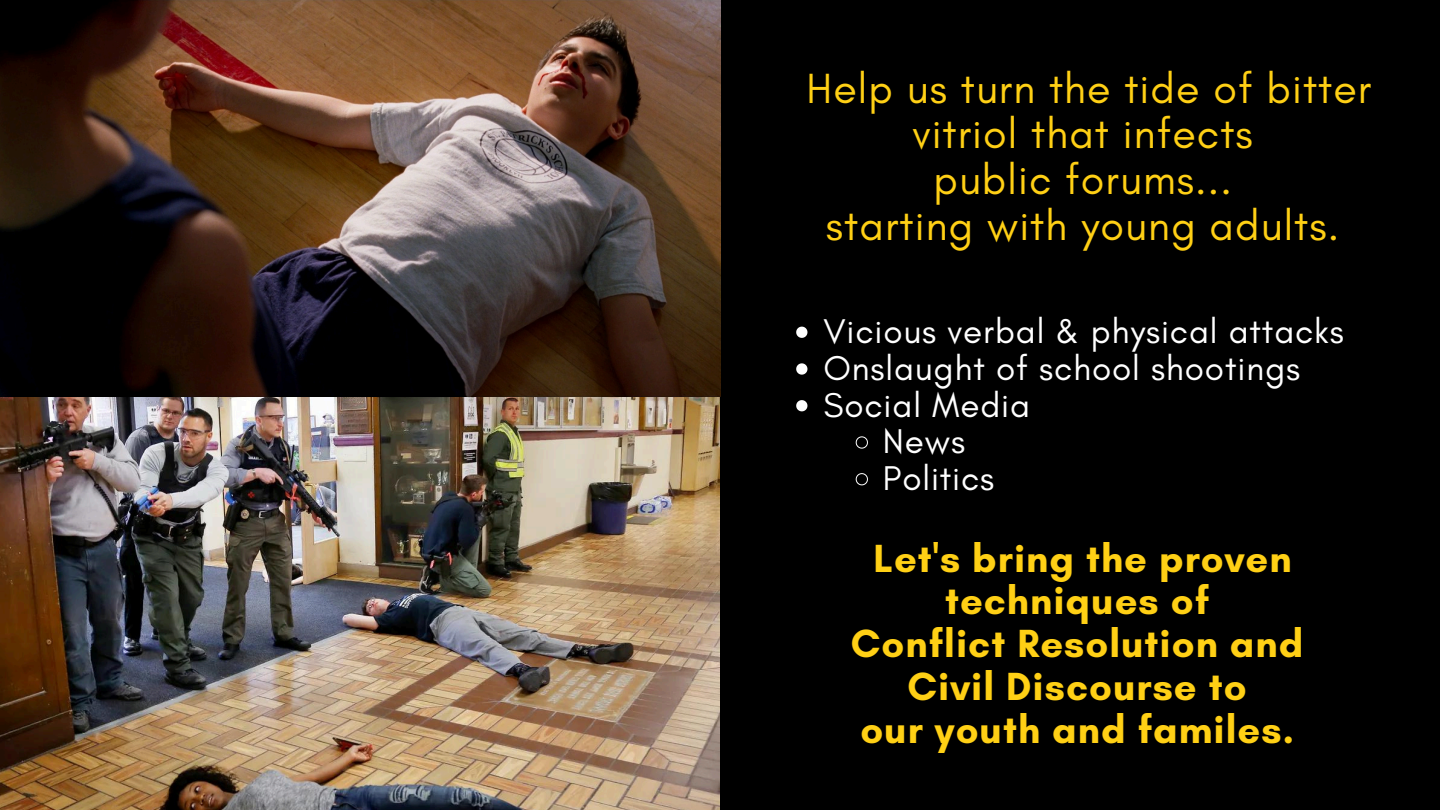
<style>
.page{position:relative;width:1440px;height:810px;background:#000}
.page>*{position:absolute;margin:0;border:0;box-sizing:border-box;transform-origin:0 0}
.t1{font:43px/45.8px "Glacial Indifference";letter-spacing:.025em;color:#ffd015;text-align:center}
.t2{font:700 40px/42.8px "Glacial Indifference";letter-spacing:.025em;color:#ffd015;text-align:center}
.t3{font:35px "Glacial Indifference";letter-spacing:.025em;color:#fff}
</style>
<div class="page">
<img style="left:0;top:397px;width:720px;height:413px">
<img style="left:0;top:0;width:720px;height:397px">
<svg style="left:796px;top:327px;width:11px;height:11px"></svg>
<svg style="left:796px;top:363px;width:11px;height:12px"></svg>
<svg style="left:796px;top:400px;width:11px;height:11px"></svg>
<svg style="left:855px;top:436px;width:13px;height:13px"></svg>
<svg style="left:855px;top:473px;width:13px;height:13px"></svg>
<p class="t1" style="left:807px;top:65px;width:566px">Help us turn the tide of bitter vitriol that infects<br>public forums...<br>starting with young adults.</p>
<p class="t3" style="left:823px;top:310px;width:522px">Vicious verbal &amp; physical attacks</p>
<p class="t3" style="left:823px;top:347px;width:478px">Onslaught of school shootings</p>
<p class="t3" style="left:823px;top:383px;width:208px">Social Media</p>
<p class="t3" style="left:883px;top:420px;width:84px">News</p>
<p class="t3" style="left:883px;top:457px;width:113px">Politics</p>
<h1 class="t2" style="left:851px;top:536px;width:454px">Let's bring the proven techniques of<br>Conflict Resolution and<br>Civil Discourse to<br>our youth and familes.</h1>
</div>
